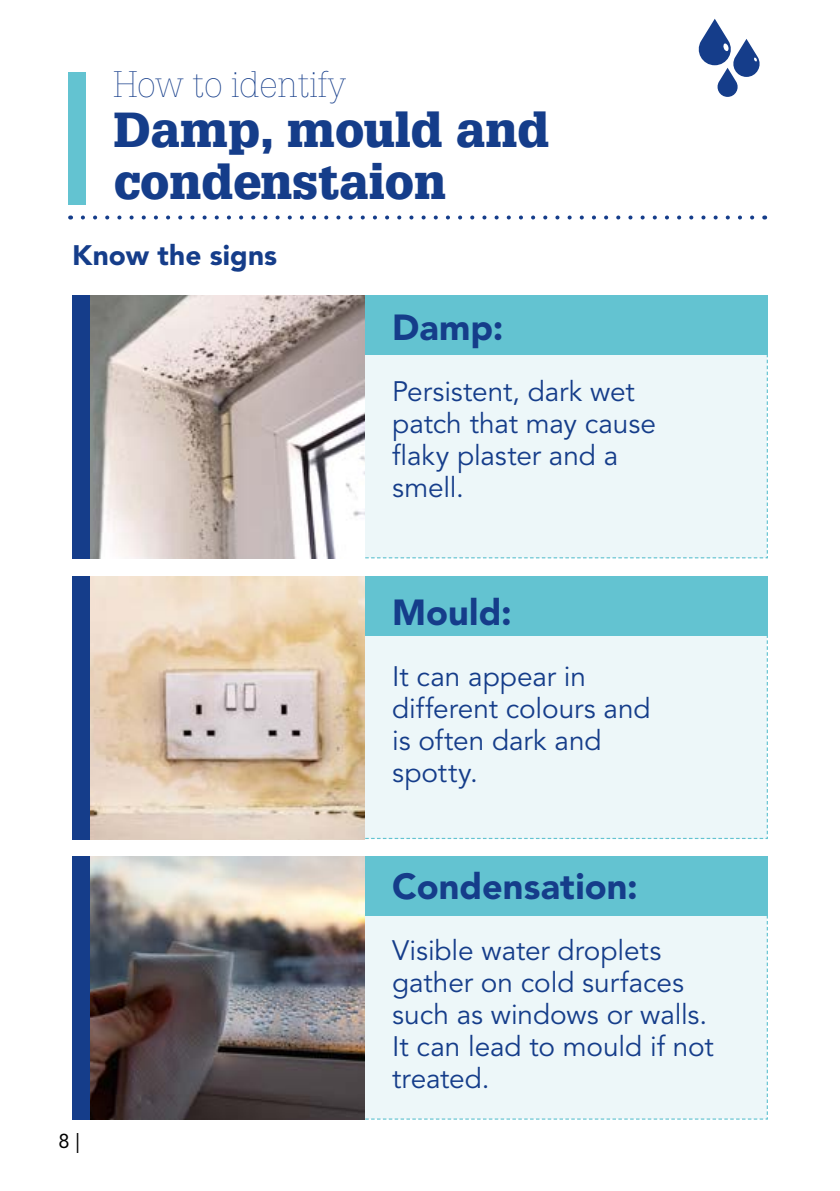
<style>
.page{position:relative;width:840px;height:1191px;background:#fff}
.page>*{position:absolute;margin:0;border:0;box-sizing:border-box;transform-origin:0 0}
.t1{font:900 48px/52px "Glypha LT Std";color:#153d8a}
.Body_Copy{font:900 36px "Avenir LT Std";letter-spacing:.005em;color:#153d8a}
.Headers_BLUE{font:100 36px "Glypha LT Std";color:#153d8a}
.Body_Copy-2{font:28px/32px "Avenir LT Std";letter-spacing:-.005em;color:#153d8a}
.Body_Copy-3{font:900 28px "Avenir LT Std";letter-spacing:.005em;color:#153d8a}
.t2{font:20px "Avenir LT Std";color:#000}
</style>
<div class="page">
<div style="left:364px;top:576px;width:404px;height:263px;background:#edf7f9"></div>
<div style="left:364px;top:576px;width:403px;height:59px;background:#63c3d1"></div>
<img style="left:89px;top:576px;width:275px;height:263px">
<div style="left:72px;top:856px;width:696px;height:264px;background:#edf7f9"></div>
<div style="left:364px;top:856px;width:403px;height:59px;background:#63c3d1"></div>
<img style="left:89px;top:856px;width:275px;height:263px">
<div style="left:72px;top:295px;width:696px;height:264px;background:#edf7f9"></div>
<div style="left:364px;top:295px;width:403px;height:59px;background:#63c3d1"></div>
<img style="left:89px;top:295px;width:275px;height:263px">
<svg style="left:698px;top:19px;width:62px;height:78px"></svg>
<svg style="left:70px;top:215px;width:681px;height:4px"></svg>
<div style="left:68px;top:72px;width:17px;height:132px;background:#63c3d1"></div>
<div style="left:72px;top:295px;width:17px;height:263px;background:#153d8a"></div>
<div style="left:72px;top:576px;width:17px;height:263px;background:#153d8a"></div>
<div style="left:72px;top:856px;width:17px;height:263px;background:#153d8a"></div>
<p class="Headers_BLUE" style="left:113px;top:64px;width:234px">How to identify</p>
<p class="t1" style="left:113px;top:104px;width:437px">Damp, mould and condenstaion</p>
<p class="Body_Copy-3" style="left:72px;top:238px;width:206px">Know the signs</p>
<p class="t2" style="left:59px;top:1129px;width:23px">8 |</p>
<p class="Body_Copy" style="left:392px;top:306px;width:112px">Damp:</p>
<p class="Body_Copy-2" style="left:392px;top:376px;width:265px">Persistent, dark wet patch that may cause flaky plaster and a smell.</p>
<p class="Body_Copy" style="left:392px;top:591px;width:121px">Mould:</p>
<p class="Body_Copy-2" style="left:392px;top:661px;width:260px">It can appear in different colours and is often dark and spotty.</p>
<p class="Body_Copy" style="left:392px;top:865px;width:247px">Condensation:</p>
<p class="Body_Copy-2" style="left:392px;top:934px;width:323px">Visible water droplets gather on cold surfaces such as windows or walls.<br>It can lead to mould if not treated.</p>
</div>
